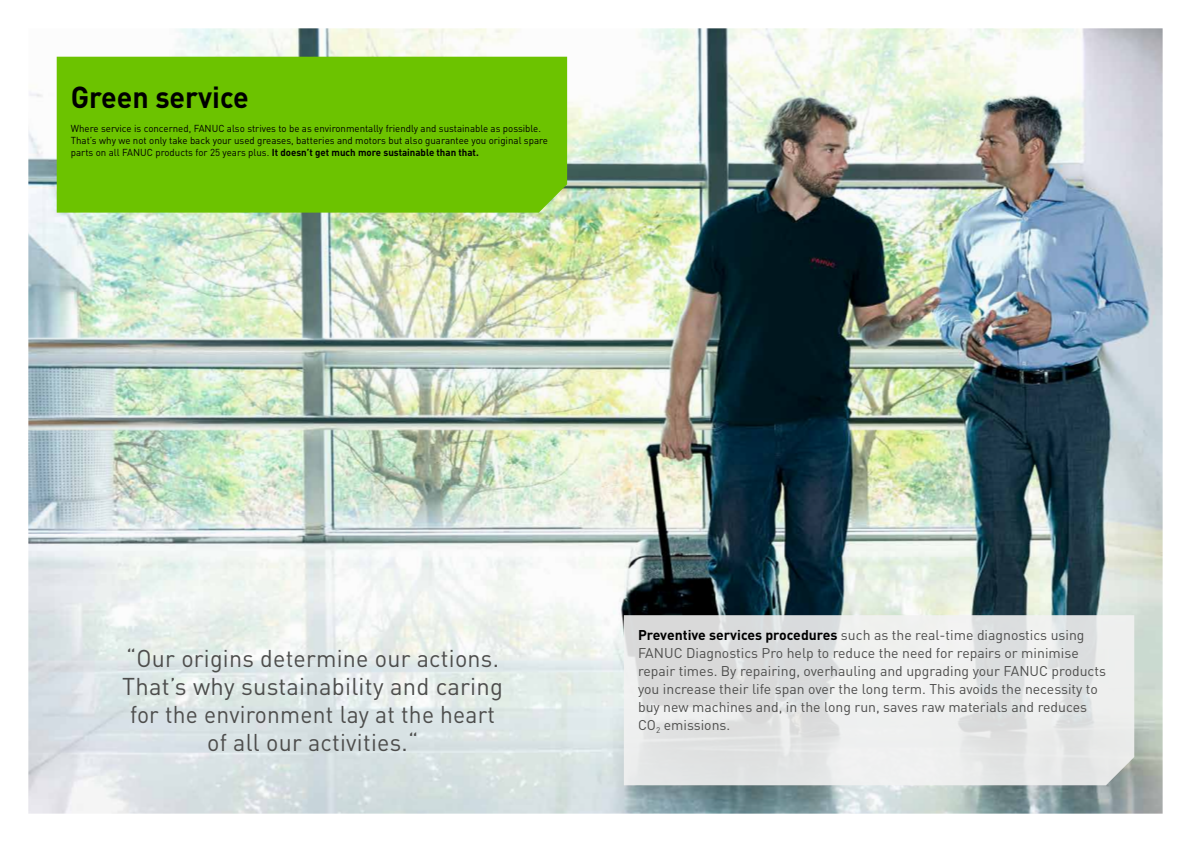
<style>
.page{position:relative;width:1191px;height:842px;background:#fff}
.page>*{position:absolute;margin:0;border:0;box-sizing:border-box;transform-origin:0 0}
.t1{font:700 30px "DIN Pro";color:#000;scale:.95 1}
.t2{font:24px/28px "DIN Pro";letter-spacing:.01em;color:#4d4d4c;text-align:center}
.t3{font:14px/18px "DIN Pro";color:#4d4d4c}
.t4{font:10px/12px "DIN Pro";color:#000}
.s1{font-weight:700}
.s2{font-weight:700;color:#000}
</style>
<div class="page">
<img style="left:28px;top:28px;width:1134px;height:786px">
<div style="left:57px;top:57px;width:510px;height:156px;background:#6cc300"></div>
<svg style="left:624px;top:615px;width:510px;height:170px"></svg>
<h1 class="t1" style="left:71px;top:77px;width:189px">Green service</h1>
<p class="t4" style="left:71px;top:122px;width:479px">Where service is concerned, FANUC also strives to be as environmentally friendly and sustainable as possible.<br>That’s why we not only take back your used greases, batteries and motors but also guarantee you original spare parts on all FANUC products for 25 years plus. <span class="s1">It doesn’t get much more sustainable than that.</span></p>
<h2 class="t2" style="left:122px;top:644px;width:382px">“Our origins determine our actions.<br>That’s why sustainability and caring for the environment lay at the heart of all our activities.“</h2>
<p class="t3" style="left:638px;top:625px;width:469px"><span class="s2">Preventive services procedures</span> such as the real-time diagnostics using FANUC Diagnostics Pro help to reduce the need for repairs or minimise repair times. By repairing, overhauling and upgrading your FANUC products you increase their life span over the long term. This avoids the necessity to buy new machines and, in the long run, saves raw materials and reduces CO<sub>2</sub> emissions.</p>
</div>
